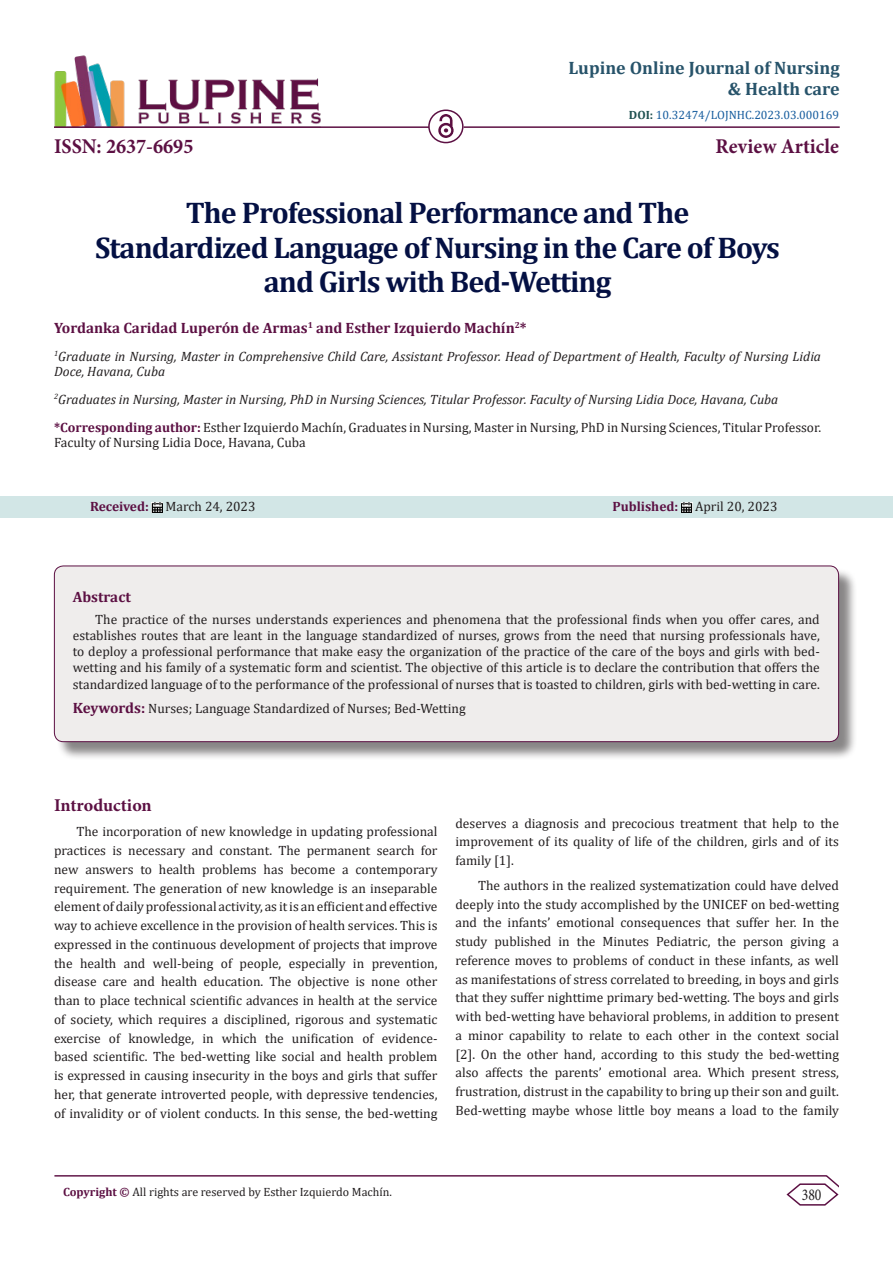
<style>
.page{position:relative;width:893px;height:1263px;background:#fff}
.page>*{position:absolute;margin:0;border:0;box-sizing:border-box;transform-origin:0 0}
.t1{font:700 30px "Cambria";letter-spacing:-.03em;color:#041043}
.t2{font:700 21px "Minion Pro";color:#5c1043;scale:.96 1}
.t3{font:700 18px/21.6px "Cambria";color:#27536a;text-align:right}
.t4{font:700 18px "Minion Pro";letter-spacing:-.005em;color:#5c1043}
.t5{font:16.5px "Minion Pro";color:#231f20;scale:.83 1}
.t6{font:700 15px "Cambria";color:#5c1043}
.t7{font:13.5px/18.8px "Cambria";color:#231f20;text-align:justify}
.t8{font:italic 13.5px/15px "Cambria";color:#231f20}
.t9{font:12px "Cambria";color:#231f20}
.t10{font:12px "Cambria";color:#175d9e}
.s1{font-weight:700;color:#1e5050}
.s2{font-weight:700;color:#5c1043}
.s3{font-weight:700;font-size:15px;color:#5c1043}
</style>
<div class="page">
<hr style="left:54px;top:1175px;width:773px;height:1px;background:#5c1043">
<svg style="left:785px;top:1175px;width:54px;height:31px"></svg>
<img style="left:54px;top:55px;width:267px;height:71px">
<hr style="left:54px;top:126px;width:375px;height:2px;background:#5c1043">
<img style="left:438px;top:115px;width:15px;height:23px">
<div style="left:0;top:496px;width:893px;height:22px;background:#d2e6e6"></div>
<svg style="left:152px;top:502px;width:11px;height:10px"></svg>
<svg style="left:681px;top:502px;width:11px;height:10px"></svg>
<div style="left:428px;top:109px;width:36px;height:34px;border:2px solid #5c1043;border-radius:50%"></div>
<hr style="left:464px;top:126px;width:376px;height:2px;background:#5c1043">
<div style="left:56px;top:568px;width:802px;height:192px;background:#231f20;opacity:.54"></div>
<div style="left:54px;top:566px;width:785px;height:176px;background:#efedec;border-radius:9px"></div>
<div style="left:54px;top:566px;width:785px;height:176px;border:1px solid #5c1043;border-radius:9px"></div>
<p class="t3" style="left:568px;top:56px;width:273px">Lupine Online Journal of Nursing &amp; Health care</p>
<p class="t10" style="left:629px;top:108px;width:212px"><span class="s1">DOI:</span> 10.32474/LOJNHC.2023.03.000169</p>
<p class="t2" style="left:54px;top:131px;width:147px">ISSN: 2637-6695</p>
<p class="t2" style="left:716px;top:131px;width:130px">Review Article</p>
<p class="t1" style="left:186px;top:192px;width:505px">The Professional Performance and The</p>
<p class="t1" style="left:95px;top:226px;width:686px">Standardized Language of Nursing in the Care of Boys</p>
<p class="t1" style="left:264px;top:261px;width:349px">and Girls with Bed-Wetting</p>
<p class="t6" style="left:54px;top:317px;width:474px">Yordanka Caridad Luperón de Armas<sup>1</sup> and Esther Izquierdo Machín<sup>2</sup>*</p>
<p class="t8" style="left:54px;top:348px;width:768px"><sup>1</sup>Graduate in Nursing, Master in Comprehensive Child Care, Assistant Professor. Head of Department of Health, Faculty of Nursing Lidia<br>Doce, Havana, Cuba</p>
<p class="t8" style="left:54px;top:391px;width:726px"><sup>2</sup>Graduates in Nursing, Master in Nursing, PhD in Nursing Sciences, Titular Professor. Faculty of Nursing Lidia Doce, Havana, Cuba</p>
<p class="t7" style="left:54px;top:420px;width:768px;line-height:15px"><span class="s2">*Corresponding author:</span> Esther Izquierdo Machín, Graduates in Nursing, Master in Nursing, PhD in Nursing Sciences, Titular Professor.<br>Faculty of Nursing Lidia Doce, Havana, Cuba</p>
<p class="t7" style="left:90px;top:497px;width:167px"><span class="s2">Received:</span> March 24, 2023</p>
<p class="t7" style="left:612px;top:497px;width:167px"><span class="s2">Published:</span> April 20, 2023</p>
<p class="t6" style="left:73px;top:586px;width:60px">Abstract</p>
<p class="t7" style="left:73px;top:611px;width:749px;line-height:16.2px;text-indent:22px">The practice of the nurses understands experiences and phenomena that the professional finds when you offer cares, and establishes routes that are leant in the language standardized of nurses, grows from the need that nursing professionals have, to deploy a professional performance that make easy the organization of the practice of the care of the boys and girls with bed&shy;wetting and his family of a systematic form and scientist. The objective of this article is to declare the contribution that offers the standardized language of to the performance of the professional of nurses that is toasted to children, girls with bed-wetting in care.</p>
<p class="t7" style="left:73px;top:699px;width:394px"><span class="s3">Keywords:</span> Nurses; Language Standardized of Nurses; Bed-Wetting</p>
<p class="t4" style="left:54px;top:793px;width:99px">Introduction</p>
<p class="t7" style="left:54px;top:822px;width:385px;text-indent:22px">The incorporation of new knowledge in updating professional practices is necessary and constant. The permanent search for new answers to health problems has become a contemporary requirement. The generation of new knowledge is an inseparable element of daily professional activity, as it is an efficient and effective way to achieve excellence in the provision of health services. This is expressed in the continuous development of projects that improve the health and well-being of people, especially in prevention, disease care and health education. The objective is none other than to place technical scientific advances in health at the service of society, which requires a disciplined, rigorous and systematic exercise of knowledge, in which the unification of evidence&shy;based scientific. The bed-wetting like social and health problem is expressed in causing insecurity in the boys and girls that suffer her, that generate introverted people, with depressive tendencies, of invalidity or of violent conducts. In this sense, the bed-wetting</p>
<p class="t7" style="left:455px;top:814px;width:385px">deserves a diagnosis and precocious treatment that help to the improvement of its quality of life of the children, girls and of its family [1].</p>
<p class="t7" style="left:455px;top:876px;width:385px;text-indent:22px">The authors in the realized systematization could have delved deeply into the study accomplished by the UNICEF on bed-wetting and the infants’ emotional consequences that suffer her. In the study published in the Minutes Pediatric, the person giving a reference moves to problems of conduct in these infants, as well as manifestations of stress correlated to breeding, in boys and girls that they suffer nighttime primary bed-wetting. The boys and girls with bed-wetting have behavioral problems, in addition to present a minor capability to relate to each other in the context social [2]. On the other hand, according to this study the bed-wetting also affects the parents’ emotional area. Which present stress, frustration, distrust in the capability to bring up their son and guilt.<br>Bed-wetting maybe whose little boy means a load to the family</p>
<p class="t9" style="left:63px;top:1185px;width:330px"><span class="s2">Copyright ©</span> All rights are reserved by Esther Izquierdo Machín.</p>
<p class="t5" style="left:802px;top:1183px;width:25px">380</p>
</div>
